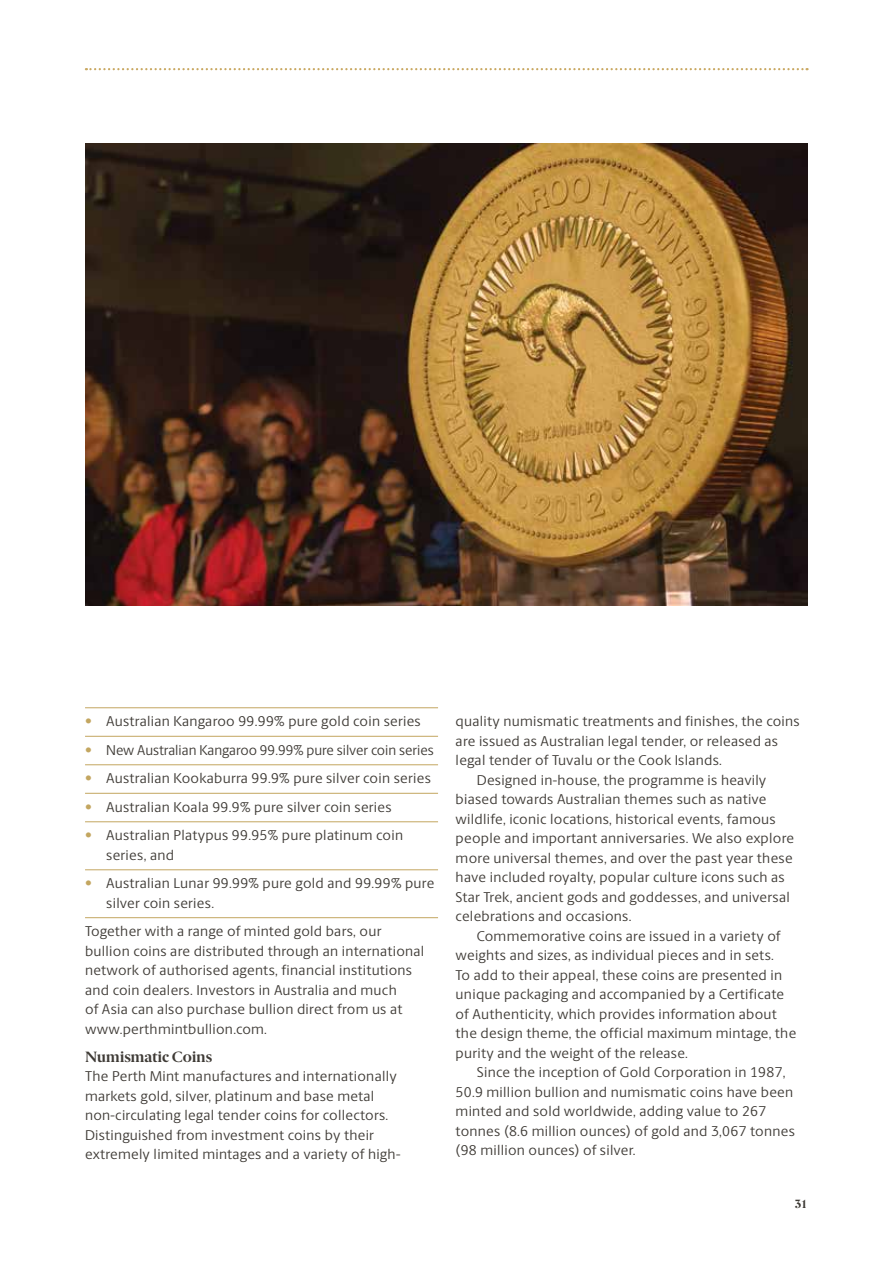
<style>
.page{position:relative;width:893px;height:1263px;background:#fff}
.page>*{position:absolute;margin:0;border:0;box-sizing:border-box;transform-origin:0 0}
.t1{font:700 15px "Berlingske Serif";letter-spacing:-.01em;color:#3e3a35}
.t2{font:14.25px/19.5px "Berlingske Sans";letter-spacing:.02em;color:#3e3a35}
.t3{font:14.25px "Berlingske Sans";color:#3e3a35}
.t4{font:700 12px "Berlingske Serif";color:#3e3a35}
.s1{color:#c3a660}
</style>
<div class="page">
<svg style="left:86px;top:68px;width:721px;height:2px"></svg>
<hr style="left:85px;top:707px;width:353px;height:1px;background:#c3a660">
<hr style="left:85px;top:736px;width:353px;height:1px;background:#c3a660">
<hr style="left:85px;top:764px;width:353px;height:1px;background:#c3a660">
<hr style="left:85px;top:793px;width:353px;height:1px;background:#c3a660">
<hr style="left:85px;top:821px;width:353px;height:1px;background:#c3a660">
<hr style="left:85px;top:869px;width:353px;height:1px;background:#c3a660">
<hr style="left:85px;top:917px;width:353px;height:1px;background:#c3a660">
<img style="left:85px;top:144px;width:723px;height:462px">
<p class="t2" style="left:85px;top:711px;width:337px"><span class="s1">•</span> Australian Kangaroo 99.99% pure gold coin series</p>
<p class="t3" style="left:85px;top:740px;width:350px"><span class="s1">•</span> New Australian Kangaroo 99.99% pure silver coin series</p>
<p class="t2" style="left:85px;top:768px;width:347px"><span class="s1">•</span> Australian Kookaburra 99.9% pure silver coin series</p>
<p class="t2" style="left:85px;top:796px;width:308px"><span class="s1">•</span> Australian Koala 99.9% pure silver coin series</p>
<p class="t2" style="left:106px;top:825px;width:298px;text-indent:-21px"><span class="s1">•</span> Australian Platypus 99.95% pure platinum coin series, and</p>
<p class="t2" style="left:106px;top:873px;width:330px;text-indent:-21px"><span class="s1">•</span> Australian Lunar 99.99% pure gold and 99.99% pure silver coin series.</p>
<p class="t2" style="left:85px;top:921px;width:341px">Together with a range of minted gold bars, our bullion coins are distributed through an international network of authorised agents, financial institutions and coin dealers. Investors in Australia and much<br>of Asia can also purchase bullion direct from us at www.perthmintbullion.com.</p>
<p class="t1" style="left:85px;top:1044px;width:129px">Numismatic Coins</p>
<p class="t2" style="left:85px;top:1066px;width:317px">The Perth Mint manufactures and internationally markets gold, silver, platinum and base metal non-circulating legal tender coins for collectors.<br>Distinguished from investment coins by their extremely limited mintages and a variety of high-</p>
<p class="t2" style="left:456px;top:711px;width:346px">quality numismatic treatments and finishes, the coins</p>
<p class="t2" style="left:456px;top:730px;width:324px">are issued as Australian legal tender, or released as</p>
<p class="t2" style="left:456px;top:750px;width:268px">legal tender of Tuvalu or the Cook Islands.</p>
<p class="t2" style="left:477px;top:769px;width:291px">Designed in-house, the programme is heavily</p>
<p class="t2" style="left:456px;top:789px;width:312px">biased towards Australian themes such as native</p>
<p class="t2" style="left:456px;top:808px;width:322px">wildlife, iconic locations, historical events, famous</p>
<p class="t2" style="left:456px;top:828px;width:340px">people and important anniversaries. We also explore</p>
<p class="t2" style="left:456px;top:847px;width:338px">more universal themes, and over the past year these</p>
<p class="t2" style="left:456px;top:867px;width:331px">have included royalty, popular culture icons such as</p>
<p class="t2" style="left:456px;top:886px;width:336px">Star Trek, ancient gods and goddesses, and universal</p>
<p class="t2" style="left:456px;top:906px;width:177px">celebrations and occasions.</p>
<p class="t2" style="left:477px;top:925px;width:305px">Commemorative coins are issued in a variety of</p>
<p class="t2" style="left:456px;top:945px;width:320px">weights and sizes, as individual pieces and in sets.</p>
<p class="t2" style="left:456px;top:964px;width:328px">To add to their appeal, these coins are presented in</p>
<p class="t2" style="left:456px;top:984px;width:330px">unique packaging and accompanied by a Certificate</p>
<p class="t2" style="left:456px;top:1003px;width:323px">of Authenticity, which provides information about</p>
<p class="t2" style="left:456px;top:1023px;width:342px">the design theme, the official maximum mintage, the</p>
<p class="t2" style="left:456px;top:1042px;width:234px">purity and the weight of the release.</p>
<p class="t2" style="left:477px;top:1062px;width:310px">Since the inception of Gold Corporation in 1987,</p>
<p class="t2" style="left:456px;top:1081px;width:339px">50.9 million bullion and numismatic coins have been</p>
<p class="t2" style="left:456px;top:1101px;width:312px">minted and sold worldwide, adding value to 267</p>
<p class="t2" style="left:456px;top:1120px;width:341px">tonnes (8.6 million ounces) of gold and 3,067 tonnes</p>
<p class="t2" style="left:456px;top:1140px;width:182px">(98 million ounces) of silver.</p>
<p class="t4" style="left:795px;top:1194px;width:14px">31</p>
</div>
